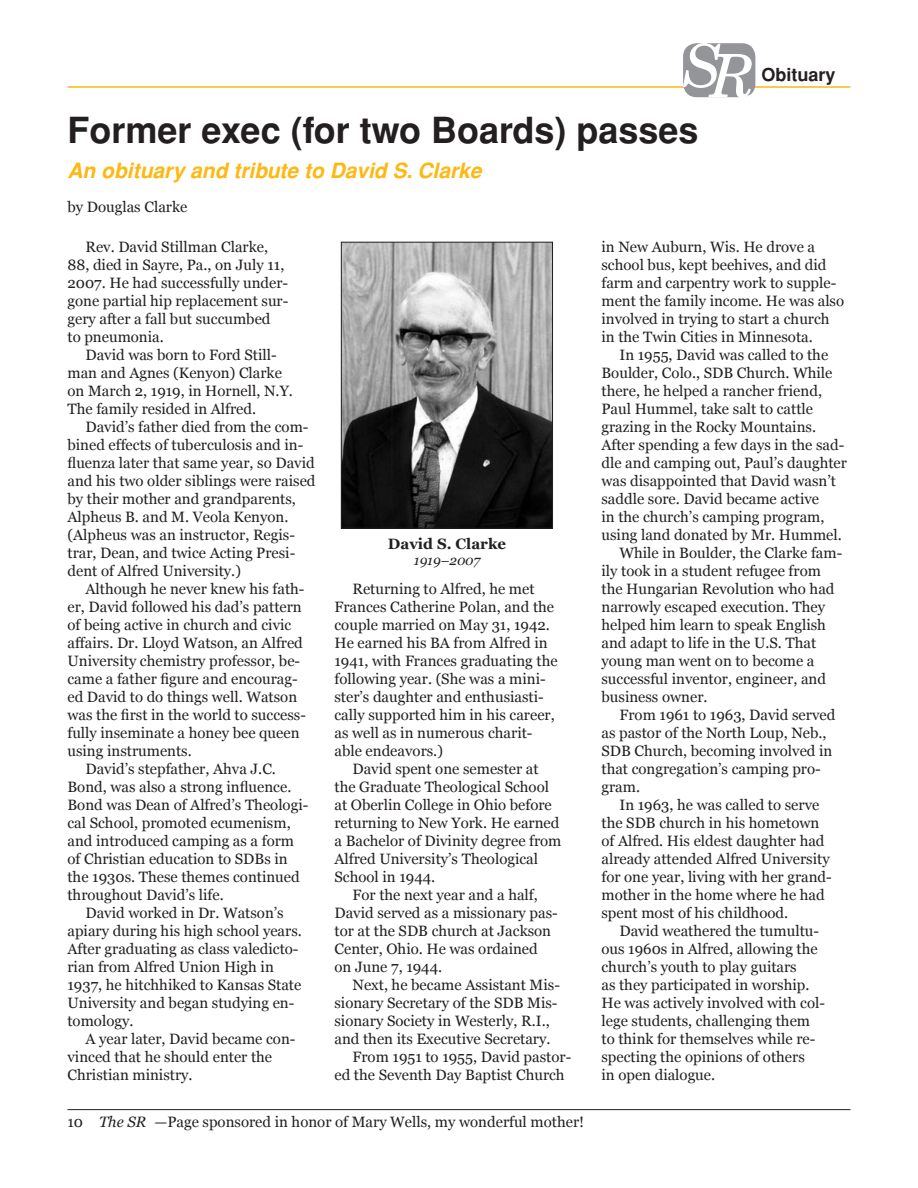
<style>
.page{position:relative;width:918px;height:1188px;background:#fff}
.page>*{position:absolute;margin:0;border:0;box-sizing:border-box;transform-origin:0 0}
.t1{font:italic 60px "New Century Schlbk";color:#fff}
.t2{font:60px "New Century Schlbk";color:#fff}
.t3{font:700 36px "Helvetica";color:#231f20}
.t4{font:italic 700 21px "Helvetica";color:#fdb813}
.t5{font:700 18px "Helvetica";color:#231f20}
.t6{font:15px/18px "Georgia";color:#231f20}
.t7{font:700 15px "Georgia";color:#231f20}
.t8{font:italic 15px "Georgia";color:#231f20}
.t9{font:italic 13.5px "Georgia";color:#231f20}
.s1{font-style:normal}
</style>
<div class="page">
<hr style="left:68px;top:1109px;width:782px;height:1px;background:#231f20">
<hr style="left:68px;top:86px;width:782px;height:2px;background:#fdb813">
<div style="left:683px;top:43px;width:72px;height:54px;background:#939598;border-radius:14px"></div>
<img style="left:343px;top:244px;width:208px;height:283px">
<div style="left:341px;top:242px;width:212px;height:287px;border:1px solid #231f20"></div>
<h1 class="t1" style="left:681px;top:35px;width:73px">SR</h1>
<h1 class="t2" style="left:708px;top:59px;width:45px">R</h1>
<h2 class="t3" style="left:68px;top:109px;width:633px">Former exec (for two Boards) passes</h2>
<h3 class="t4" style="left:68px;top:158px;width:416px">An obituary and tribute to David S. Clarke</h3>
<p class="t5" style="left:761px;top:64px;width:76px">Obituary</p>
<p class="t6" style="left:68px;top:198px;width:121px">by Douglas Clarke</p>
<p class="t6" style="left:68px;top:238px;width:222px;text-indent:18px">Rev. David Stillman Clarke,<br>88, died in Sayre, Pa., on July 11,<br>2007. He had successfully under&shy;gone partial hip replacement sur&shy;gery after a fall but succumbed<br>to pneumonia.</p>
<p class="t6" style="left:68px;top:346px;width:227px;text-indent:18px">David was born to Ford Still&shy;man and Agnes (Kenyon) Clarke on March 2, 1919, in Hornell, N.Y.<br>The family resided in Alfred.</p>
<p class="t6" style="left:68px;top:418px;width:250px;text-indent:18px">David’s father died from the com&shy;bined effects of tuberculosis and in&shy;fluenza later that same year, so David and his two older siblings were raised by their mother and grandparents, Alpheus B. and M. Veola Kenyon. (Alpheus was an instructor, Regis&shy;trar, Dean, and twice Acting Presi&shy;dent of Alfred University.)</p>
<p class="t6" style="left:86px;top:580px;width:221px">Although he never knew his fath-</p>
<p class="t6" style="left:68px;top:598px;width:236px">er, David followed his dad’s pattern</p>
<p class="t6" style="left:68px;top:616px;width:225px">of being active in church and civic</p>
<p class="t6" style="left:68px;top:634px;width:237px">affairs. Dr. Lloyd Watson, an Alfred</p>
<p class="t6" style="left:68px;top:652px;width:234px">University chemistry professor, be-</p>
<p class="t6" style="left:68px;top:670px;width:232px">came a father figure and encourag-</p>
<p class="t6" style="left:68px;top:688px;width:231px">ed David to do things well. Watson</p>
<p class="t6" style="left:68px;top:706px;width:240px">was the first in the world to success-</p>
<p class="t6" style="left:67px;top:724px;width:234px">fully inseminate a honey bee queen</p>
<p class="t6" style="left:67px;top:742px;width:126px">using instruments.</p>
<p class="t6" style="left:85px;top:760px;width:192px">David’s stepfather, Ahva J.C.</p>
<p class="t6" style="left:67px;top:778px;width:225px">Bond, was also a strong influence.</p>
<p class="t6" style="left:67px;top:796px;width:242px">Bond was Dean of Alfred’s Theologi-</p>
<p class="t6" style="left:67px;top:814px;width:225px">cal School, promoted ecumenism,</p>
<p class="t6" style="left:67px;top:832px;width:228px">and introduced camping as a form</p>
<p class="t6" style="left:67px;top:850px;width:222px">of Christian education to SDBs in</p>
<p class="t6" style="left:67px;top:868px;width:234px">the 1930s. These themes continued</p>
<p class="t6" style="left:67px;top:886px;width:158px">throughout David’s life.</p>
<p class="t6" style="left:85px;top:904px;width:200px">David worked in Dr. Watson’s</p>
<p class="t6" style="left:67px;top:922px;width:236px">apiary during his high school years.</p>
<p class="t6" style="left:67px;top:940px;width:233px">After graduating as class valedicto-</p>
<p class="t6" style="left:67px;top:958px;width:208px">rian from Alfred Union High in</p>
<p class="t6" style="left:67px;top:976px;width:235px">1937, he hitchhiked to Kansas State</p>
<p class="t6" style="left:67px;top:994px;width:228px">University and began studying en-</p>
<p class="t6" style="left:67px;top:1012px;width:67px">tomology.</p>
<p class="t6" style="left:85px;top:1030px;width:212px">A year later, David became con-</p>
<p class="t6" style="left:67px;top:1048px;width:206px">vinced that he should enter the</p>
<p class="t6" style="left:67px;top:1066px;width:127px">Christian ministry.</p>
<p class="t7" style="left:388px;top:535px;width:120px">David S. Clarke</p>
<p class="t9" style="left:414px;top:553px;width:68px">1919–2007</p>
<p class="t6" style="left:334px;top:580px;width:225px;text-indent:18px">Returning to Alfred, he met<br>Frances Catherine Polan, and the couple married on May 31, 1942.<br>He earned his BA from Alfred in<br>1941, with Frances graduating the following year. (She was a mini&shy;ster’s daughter and enthusiasti&shy;cally supported him in his career, as well as in numerous charit&shy;able endeavors.)</p>
<p class="t6" style="left:352px;top:760px;width:188px">David spent one semester at</p>
<p class="t6" style="left:334px;top:778px;width:216px">the Graduate Theological School</p>
<p class="t6" style="left:334px;top:796px;width:219px">at Oberlin College in Ohio before</p>
<p class="t6" style="left:334px;top:814px;width:226px">returning to New York. He earned</p>
<p class="t6" style="left:334px;top:832px;width:229px">a Bachelor of Divinity degree from</p>
<p class="t6" style="left:334px;top:850px;width:205px">Alfred University’s Theological</p>
<p class="t6" style="left:334px;top:868px;width:102px">School in 1944.</p>
<p class="t6" style="left:352px;top:886px;width:187px">For the next year and a half,</p>
<p class="t6" style="left:334px;top:904px;width:225px">David served as a missionary pas-</p>
<p class="t6" style="left:334px;top:922px;width:218px">tor at the SDB church at Jackson</p>
<p class="t6" style="left:334px;top:940px;width:205px">Center, Ohio. He was ordained</p>
<p class="t6" style="left:334px;top:958px;width:109px">on June 7, 1944.</p>
<p class="t6" style="left:352px;top:976px;width:209px">Next, he became Assistant Mis-</p>
<p class="t6" style="left:334px;top:994px;width:225px">sionary Secretary of the SDB Mis-</p>
<p class="t6" style="left:334px;top:1012px;width:217px">sionary Society in Westerly, R.I.,</p>
<p class="t6" style="left:334px;top:1030px;width:218px">and then its Executive Secretary.</p>
<p class="t6" style="left:352px;top:1048px;width:220px">From 1951 to 1955, David pastor-</p>
<p class="t6" style="left:334px;top:1066px;width:232px">ed the Seventh Day Baptist Church</p>
<p class="t8" style="left:68px;top:1113px;width:80px"><span class="s1">10</span> The SR</p>
<p class="t6" style="left:154px;top:1112px;width:431px">—Page sponsored in honor of Mary Wells, my wonderful mother!</p>
<p class="t6" style="left:602px;top:238px;width:244px">in New Auburn, Wis. He drove a school bus, kept beehives, and did farm and carpentry work to supple&shy;ment the family income. He was also involved in trying to start a church in the Twin Cities in Minnesota.</p>
<p class="t6" style="left:620px;top:346px;width:210px">In 1955, David was called to the</p>
<p class="t6" style="left:602px;top:364px;width:233px">Boulder, Colo., SDB Church. While</p>
<p class="t6" style="left:602px;top:382px;width:222px">there, he helped a rancher friend,</p>
<p class="t6" style="left:602px;top:400px;width:213px">Paul Hummel, take salt to cattle</p>
<p class="t6" style="left:602px;top:418px;width:216px">grazing in the Rocky Mountains.</p>
<p class="t6" style="left:602px;top:436px;width:244px">After spending a few days in the sad-</p>
<p class="t6" style="left:602px;top:454px;width:247px">dle and camping out, Paul’s daughter</p>
<p class="t6" style="left:602px;top:472px;width:236px">was disappointed that David wasn’t</p>
<p class="t6" style="left:602px;top:490px;width:219px">saddle sore. David became active</p>
<p class="t6" style="left:602px;top:508px;width:225px">in the church’s camping program,</p>
<p class="t6" style="left:602px;top:526px;width:242px">using land donated by Mr. Hummel.</p>
<p class="t6" style="left:620px;top:544px;width:224px">While in Boulder, the Clarke fam-</p>
<p class="t6" style="left:602px;top:562px;width:221px">ily took in a student refugee from</p>
<p class="t6" style="left:602px;top:580px;width:235px">the Hungarian Revolution who had</p>
<p class="t6" style="left:602px;top:598px;width:225px">narrowly escaped execution. They</p>
<p class="t6" style="left:602px;top:616px;width:226px">helped him learn to speak English</p>
<p class="t6" style="left:602px;top:634px;width:216px">and adapt to life in the U.S. That</p>
<p class="t6" style="left:602px;top:652px;width:215px">young man went on to become a</p>
<p class="t6" style="left:602px;top:670px;width:226px">successful inventor, engineer, and</p>
<p class="t6" style="left:602px;top:688px;width:108px">business owner.</p>
<p class="t6" style="left:620px;top:706px;width:217px">From 1961 to 1963, David served</p>
<p class="t6" style="left:602px;top:724px;width:227px">as pastor of the North Loup, Neb.,</p>
<p class="t6" style="left:602px;top:742px;width:232px">SDB Church, becoming involved in</p>
<p class="t6" style="left:602px;top:760px;width:221px">that congregation’s camping pro-</p>
<p class="t6" style="left:602px;top:778px;width:40px">gram.</p>
<p class="t6" style="left:620px;top:796px;width:201px">In 1963, he was called to serve</p>
<p class="t6" style="left:602px;top:814px;width:219px">the SDB church in his hometown</p>
<p class="t6" style="left:602px;top:832px;width:225px">of Alfred. His eldest daughter had</p>
<p class="t6" style="left:602px;top:850px;width:230px">already attended Alfred University</p>
<p class="t6" style="left:602px;top:868px;width:232px">for one year, living with her grand-</p>
<p class="t6" style="left:602px;top:886px;width:225px">mother in the home where he had</p>
<p class="t6" style="left:602px;top:904px;width:188px">spent most of his childhood.</p>
<p class="t6" style="left:620px;top:922px;width:201px">David weathered the tumultu-</p>
<p class="t6" style="left:602px;top:940px;width:218px">ous 1960s in Alfred, allowing the</p>
<p class="t6" style="left:602px;top:958px;width:197px">church’s youth to play guitars</p>
<p class="t6" style="left:602px;top:976px;width:210px">as they participated in worship.</p>
<p class="t6" style="left:602px;top:994px;width:225px">He was actively involved with col-</p>
<p class="t6" style="left:602px;top:1012px;width:210px">lege students, challenging them</p>
<p class="t6" style="left:602px;top:1030px;width:215px">to think for themselves while re-</p>
<p class="t6" style="left:602px;top:1048px;width:205px">specting the opinions of others</p>
<p class="t6" style="left:602px;top:1066px;width:115px">in open dialogue.</p>
</div>
